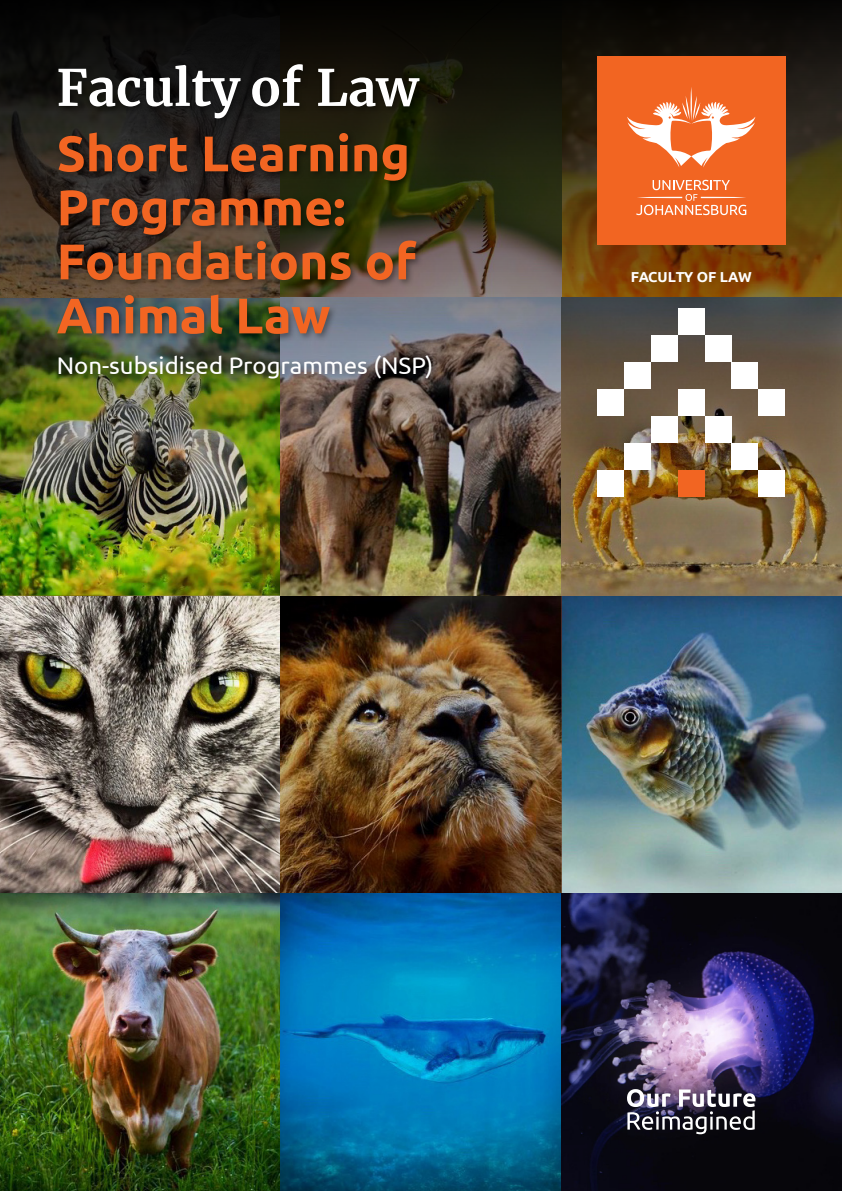
<style>
.page{position:relative;width:842px;height:1191px;background:#fff}
.page>*{position:absolute;margin:0;border:0;box-sizing:border-box;transform-origin:0 0}
.t1{font:700 50px/54px "Ubuntu";color:#f26522}
.t2{font:700 50px "Merriweather";color:#fff}
.t3{font:24px "Ubuntu";color:#fff}
.t4{font:700 14.4px "Ubuntu";color:#fff}
</style>
<div class="page">
<img style="left:0;top:607px;width:281px;height:286px">
<img style="left:0;top:893px;width:281px;height:298px">
<img style="left:561px;top:607px;width:281px;height:286px">
<img style="left:281px;top:607px;width:280px;height:286px">
<svg style="left:281px;top:893px;width:280px;height:298px;background:#0074b1"></svg>
<img style="left:561px;top:893px;width:281px;height:298px">
<img style="left:0;top:0;width:842px;height:607px">
<div style="left:597px;top:57px;width:188px;height:188px;background:#f26522"></div>
<svg style="left:627px;top:87px;width:128px;height:81px"></svg>
<svg style="left:636px;top:180px;width:110px;height:35px"></svg>
<div style="left:758px;top:389px;width:27px;height:27px;background:#fff"></div>
<div style="left:597px;top:389px;width:27px;height:27px;background:#fff"></div>
<div style="left:758px;top:470px;width:27px;height:27px;background:#fff"></div>
<div style="left:597px;top:470px;width:27px;height:27px;background:#fff"></div>
<div style="left:731px;top:362px;width:27px;height:27px;background:#fff"></div>
<div style="left:624px;top:362px;width:27px;height:27px;background:#fff"></div>
<div style="left:731px;top:443px;width:27px;height:27px;background:#fff"></div>
<div style="left:624px;top:443px;width:27px;height:27px;background:#fff"></div>
<div style="left:704px;top:335px;width:27px;height:27px;background:#fff"></div>
<div style="left:651px;top:335px;width:27px;height:27px;background:#fff"></div>
<div style="left:704px;top:416px;width:27px;height:27px;background:#fff"></div>
<div style="left:651px;top:416px;width:27px;height:27px;background:#fff"></div>
<div style="left:678px;top:308px;width:26px;height:27px;background:#fff"></div>
<div style="left:678px;top:389px;width:26px;height:27px;background:#fff"></div>
<div style="left:678px;top:470px;width:26px;height:27px;background:#f26522"></div>
<div style="left:54px;top:60px;width:386px;height:326px;background:#000;opacity:.4"></div>
<svg style="left:627px;top:1089px;width:128px;height:45px"></svg>
<p class="t2" style="left:57px;top:53px;width:363px">Faculty of Law</p>
<p class="t1" style="left:57px;top:126px;width:361px">Short Learning<br>Programme:<br>Foundations of<br>Animal Law</p>
<p class="t3" style="left:57px;top:350px;width:378px">Non-subsidised Programmes (NSP)</p>
<p class="t4" style="left:631px;top:268px;width:123px">FACULTY OF LAW</p>
</div>
